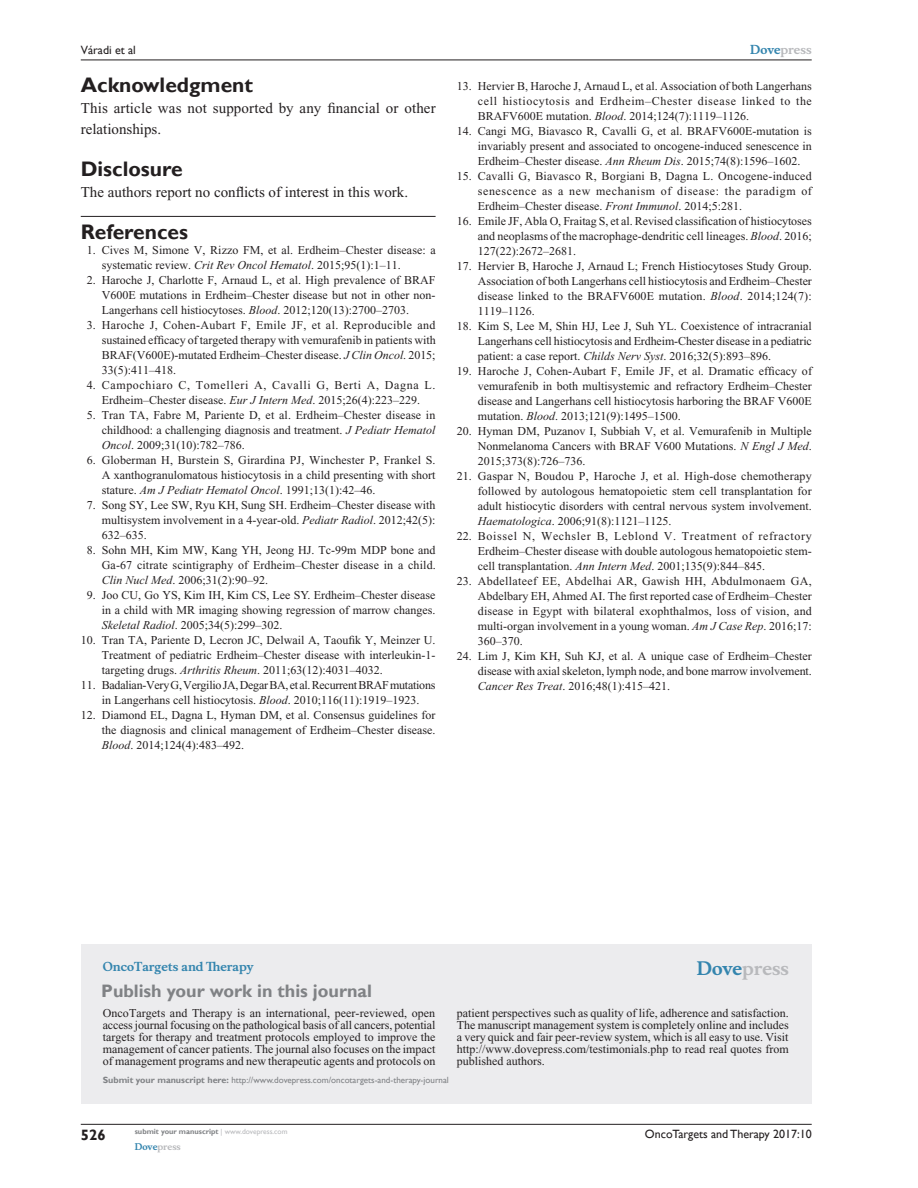
<style>
.page{position:relative;width:918px;height:1188px;background:#fff}
.page>*{position:absolute;margin:0;border:0;box-sizing:border-box;transform-origin:0 0}
.RefH{font:700 21px "Gill Sans";color:#231f20}
.PromBx-H1{font:700 18px "Gill Sans";color:#808285}
.PromBx-Brand{font:700 18px "Musee";color:#b8b9bc}
.TxF{font:15px/21px "Times New Roman";color:#231f20}
.t1{font:700 15px "Gill Sans";color:#231f20}
.RefNL2{font:12px/15px "Times New Roman";color:#231f20;text-align:justify}
.PromBx-Tx{font:12px/12px "Times New Roman";color:#231f20;text-align:justify}
.RefNL2-2{font:12px/15px "Times New Roman";letter-spacing:-.02em;color:#231f20;text-align:center}
.RefNL2-3{font:12px/15px "Times New Roman";letter-spacing:.055em;color:#231f20;text-align:center}
.t2{font:12px "Gill Sans";color:#231f20}
.PromBx-JrnlName{font:700 12px "Musee";color:#3485ae}
.t3{font:700 12px "Musee";color:#b8b9bc}
.PromBx-SubmitMssWebA{font:9px "Gill Sans";color:#808285}
.t4{font:700 9px "Musee";color:#b8b9bc}
.t5{font:700 7.5px "Gill Sans";color:#808285}
.s1{font-style:italic}
.s2{color:#3485ae}
.s3{font-weight:700}
.s4{font-weight:400;color:#b8b9bc}
</style>
<div class="page">
<div style="left:81px;top:944px;width:731px;height:159px;background:#ececee"></div>
<hr style="left:81px;top:1124px;width:731px;height:1px;background:#231f20">
<hr style="left:81px;top:60px;width:731px;height:1px;background:#231f20">
<hr style="left:81px;top:216px;width:355px;height:1px;background:#231f20">
<p class="t2" style="left:81px;top:43px;width:57px">Váradi et al</p>
<h1 class="RefH" style="left:81px;top:73px;width:174px">Acknowledgment</h1>
<p class="TxF" style="left:81px;top:98px;width:356px">This article was not supported by any financial or other relationships.</p>
<h1 class="RefH" style="left:81px;top:157px;width:103px">Disclosure</h1>
<p class="TxF" style="left:81px;top:182px;width:329px">The authors report no conflicts of interest in this work.</p>
<p class="RefH" style="left:81px;top:220px;width:109px">References</p>
<p class="RefNL2" style="left:102px;top:243px;width:335px;text-indent:-15px">1. Cives M, Simone V, Rizzo FM, et al. Erdheim–Chester disease: a systematic review. <span class="s1">Crit Rev Oncol Hematol</span>. 2015;95(1):1–11.</p>
<p class="RefNL2" style="left:102px;top:273px;width:335px;text-indent:-15px">2. Haroche J, Charlotte F, Arnaud L, et al. High prevalence of BRAF V600E mutations in Erdheim–Chester disease but not in other non-Langerhans cell histiocytoses. <span class="s1">Blood</span>. 2012;120(13):2700–2703.</p>
<p class="RefNL2" style="left:102px;top:318px;width:335px;text-indent:-15px">3. Haroche J, Cohen-Aubart F, Emile JF, et al. Reproducible and sustained efficacy of targeted therapy with vemurafenib in patients with BRAF(V600E)-mutated Erdheim–Chester disease. <span class="s1">J Clin Oncol</span>. 2015; 33(5):411–418.</p>
<p class="RefNL2-3" style="left:87px;top:378px;width:350px">4. Campochiaro C, Tomelleri A, Cavalli G, Berti A, Dagna L.<br>Erdheim–Chester disease. <span class="s1">Eur J Intern Med</span>. 2015;26(4):223–229.</p>
<p class="RefNL2" style="left:102px;top:408px;width:335px;text-indent:-15px">5. Tran TA, Fabre M, Pariente D, et al. Erdheim–Chester disease in childhood: a challenging diagnosis and treatment. <span class="s1">J Pediatr Hematol Oncol</span>. 2009;31(10):782–786.</p>
<p class="RefNL2" style="left:102px;top:453px;width:335px;text-indent:-15px">6. Globerman H, Burstein S, Girardina PJ, Winchester P, Frankel S.<br>A xanthogranulomatous histiocytosis in a child presenting with short stature. <span class="s1">Am J Pediatr Hematol Oncol</span>. 1991;13(1):42–46.</p>
<p class="RefNL2" style="left:102px;top:498px;width:335px;text-indent:-15px">7. Song SY, Lee SW, Ryu KH, Sung SH. Erdheim–Chester disease with multisystem involvement in a 4-year-old. <span class="s1">Pediatr Radiol</span>. 2012;42(5):<br>632–635.</p>
<p class="RefNL2" style="left:102px;top:543px;width:336px;text-indent:-15px">8. Sohn MH, Kim MW, Kang YH, Jeong HJ. Tc-99m MDP bone and Ga-67 citrate scintigraphy of Erdheim–Chester disease in a child.<br><span class="s1">Clin Nucl Med</span>. 2006;31(2):90–92.</p>
<p class="RefNL2" style="left:102px;top:588px;width:335px;text-indent:-15px">9. Joo CU, Go YS, Kim IH, Kim CS, Lee SY. Erdheim–Chester disease in a child with MR imaging showing regression of marrow changes.<br><span class="s1">Skeletal Radiol</span>. 2005;34(5):299–302.</p>
<p class="RefNL2" style="left:102px;top:633px;width:335px;text-indent:-21px">10. Tran TA, Pariente D, Lecron JC, Delwail A, Taoufik Y, Meinzer U.<br>Treatment of pediatric Erdheim–Chester disease with interleukin-1- targeting drugs. <span class="s1">Arthritis Rheum</span>. 2011;63(12):4031–4032.</p>
<p class="RefNL2-2" style="left:81px;top:678px;width:356px">11. Badalian-Very G, Vergilio JA, Degar BA, et al. Recurrent BRAF mutations in Langerhans cell histiocytosis. <span class="s1">Blood</span>. 2010;116(11):1919–1923.</p>
<p class="RefNL2" style="left:102px;top:708px;width:335px;text-indent:-21px">12. Diamond EL, Dagna L, Hyman DM, et al. Consensus guidelines for the diagnosis and clinical management of Erdheim–Chester disease.<br><span class="s1">Blood</span>. 2014;124(4):483–492.</p>
<p class="t3" style="left:750px;top:43px;width:63px"><span class="s2">Dove</span>press</p>
<p class="RefNL2" style="left:478px;top:79px;width:336px;text-indent:-21px">13. Hervier B, Haroche J, Arnaud L, et al. Association of both Langerhans cell histiocytosis and Erdheim–Chester disease linked to the BRAFV600E mutation. <span class="s1">Blood</span>. 2014;124(7):1119–1126.</p>
<p class="RefNL2" style="left:478px;top:124px;width:335px;text-indent:-21px">14. Cangi MG, Biavasco R, Cavalli G, et al. BRAFV600E-mutation is invariably present and associated to oncogene-induced senescence in Erdheim–Chester disease. <span class="s1">Ann Rheum Dis</span>. 2015;74(8):1596–1602.</p>
<p class="RefNL2" style="left:478px;top:169px;width:336px;text-indent:-21px">15. Cavalli G, Biavasco R, Borgiani B, Dagna L. Oncogene-induced senescence as a new mechanism of disease: the paradigm of Erdheim–Chester disease. <span class="s1">Front Immunol</span>. 2014;5:281.</p>
<p class="RefNL2" style="left:478px;top:214px;width:335px;text-indent:-21px">16. Emile JF, Abla O, Fraitag S, et al. Revised classification of histiocytoses and neoplasms of the macrophage-dendritic cell lineages. <span class="s1">Blood</span>. 2016; 127(22):2672–2681.</p>
<p class="RefNL2" style="left:478px;top:259px;width:336px;text-indent:-21px">17. Hervier B, Haroche J, Arnaud L; French Histiocytoses Study Group.<br>Association of both Langerhans cell histiocytosis and Erdheim–Chester disease linked to the BRAFV600E mutation. <span class="s1">Blood</span>. 2014;124(7):<br>1119–1126.</p>
<p class="RefNL2" style="left:478px;top:319px;width:336px;text-indent:-21px">18. Kim S, Lee M, Shin HJ, Lee J, Suh YL. Coexistence of intracranial Langerhans cell histiocytosis and Erdheim-Chester disease in a pediatric patient: a case report. <span class="s1">Childs Nerv Syst</span>. 2016;32(5):893–896.</p>
<p class="RefNL2" style="left:478px;top:364px;width:336px;text-indent:-21px">19. Haroche J, Cohen-Aubart F, Emile JF, et al. Dramatic efficacy of vemurafenib in both multisystemic and refractory Erdheim–Chester disease and Langerhans cell histiocytosis harboring the BRAF V600E mutation. <span class="s1">Blood</span>. 2013;121(9):1495–1500.</p>
<p class="RefNL2" style="left:478px;top:424px;width:335px;text-indent:-21px">20. Hyman DM, Puzanov I, Subbiah V, et al. Vemurafenib in Multiple Nonmelanoma Cancers with BRAF V600 Mutations. <span class="s1">N Engl J Med</span>.<br>2015;373(8):726–736.</p>
<p class="RefNL2" style="left:478px;top:469px;width:335px;text-indent:-21px">21. Gaspar N, Boudou P, Haroche J, et al. High-dose chemotherapy followed by autologous hematopoietic stem cell transplantation for adult histiocytic disorders with central nervous system involvement.<br><span class="s1">Haematologica</span>. 2006;91(8):1121–1125.</p>
<p class="RefNL2" style="left:478px;top:529px;width:335px;text-indent:-21px">22. Boissel N, Wechsler B, Leblond V. Treatment of refractory Erdheim–Chester disease with double autologous hematopoietic stem&shy;cell transplantation. <span class="s1">Ann Intern Med</span>. 2001;135(9):844–845.</p>
<p class="RefNL2" style="left:478px;top:574px;width:336px;text-indent:-21px">23. Abdellateef EE, Abdelhai AR, Gawish HH, Abdulmonaem GA, Abdelbary EH, Ahmed AI. The first reported case of Erdheim–Chester disease in Egypt with bilateral exophthalmos, loss of vision, and multi-organ involvement in a young woman. <span class="s1">Am J Case Rep</span>. 2016;17:<br>360–370.</p>
<p class="RefNL2" style="left:478px;top:649px;width:335px;text-indent:-21px">24. Lim J, Kim KH, Suh KJ, et al. A unique case of Erdheim–Chester disease with axial skeleton, lymph node, and bone marrow involvement.<br><span class="s1">Cancer Res Treat</span>. 2016;48(1):415–421.</p>
<p class="PromBx-JrnlName" style="left:103px;top:959px;width:152px">OncoTargets and Therapy</p>
<p class="PromBx-H1" style="left:101px;top:980px;width:272px">Publish your work in this journal</p>
<p class="PromBx-Brand" style="left:697px;top:958px;width:94px"><span class="s2">Dove</span>press</p>
<p class="PromBx-Tx" style="left:103px;top:1007px;width:334px">OncoTargets and Therapy is an international, peer-reviewed, open access journal focusing on the pathological basis of all cancers, potential targets for therapy and treatment protocols employed to improve the management of cancer patients. The journal also focuses on the impact of management programs and new therapeutic agents and protocols on</p>
<p class="PromBx-Tx" style="left:457px;top:1007px;width:333px">patient perspectives such as quality of life, adherence and satisfaction.<br>The manuscript management system is completely online and includes a very quick and fair peer-review system, which is all easy to use. Visit http://www.dovepress.com/testimonials.php to read real quotes from published authors.</p>
<p class="PromBx-SubmitMssWebA" style="left:103px;top:1075px;width:348px"><span class="s3">Submit your manuscript here:</span> http://www.dovepress.com/oncotargets-and-therapy-journal</p>
<p class="t1" style="left:81px;top:1126px;width:26px">526</p>
<p class="t5" style="left:135px;top:1127px;width:154px">submit your manuscript <span class="s4">| www.dovepress.com</span></p>
<p class="t4" style="left:135px;top:1141px;width:48px"><span class="s2">Dove</span>press</p>
<p class="t2" style="left:645px;top:1127px;width:168px">OncoTargets and Therapy 2017:10</p>
</div>
